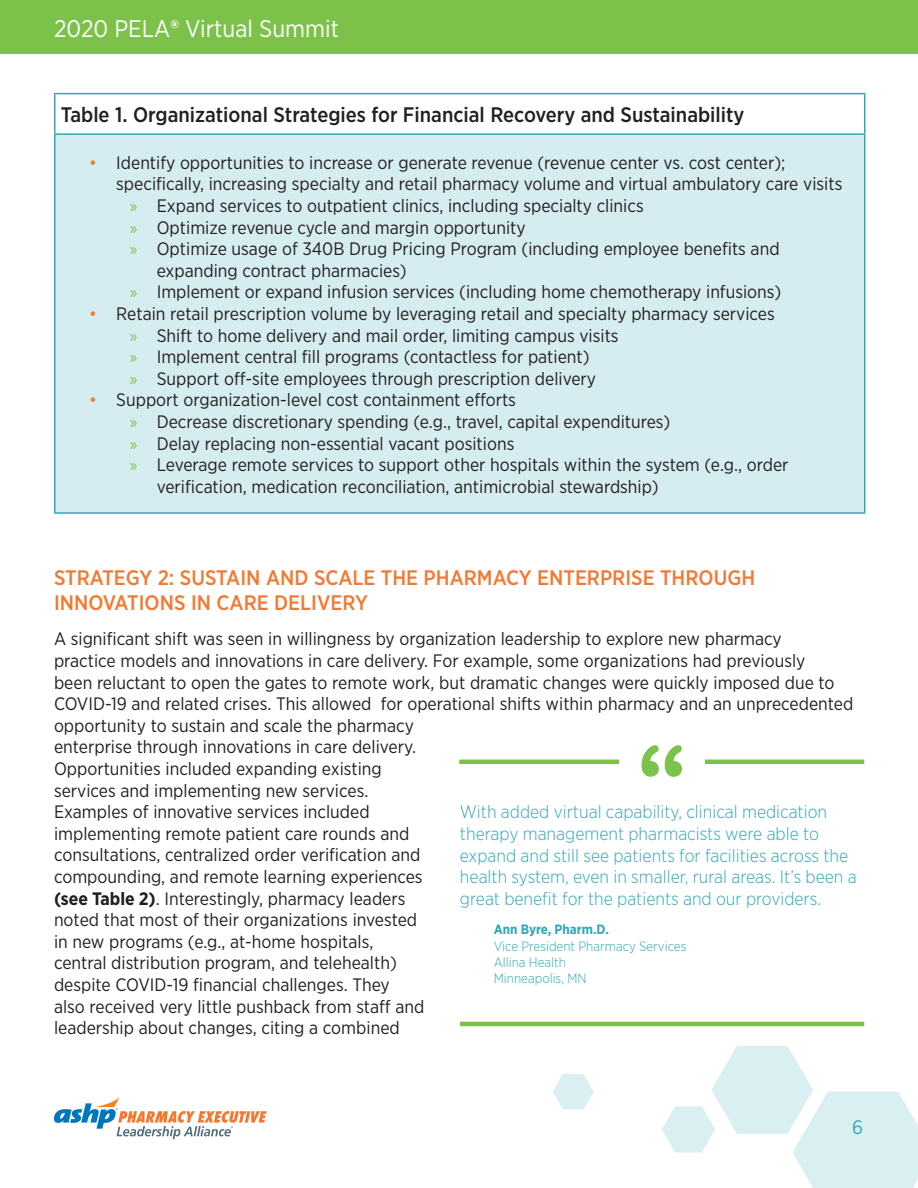
<style>
.page{position:relative;width:918px;height:1188px;background:#fff}
.page>*{position:absolute;margin:0;border:0;box-sizing:border-box;transform-origin:0 0}
.t1{font:24px "Gotham Narrow";color:#fff}
.SubTitle{font:500 21px/25.2px "Gotham Narrow";color:#f37932}
.t2{font:500 21px "Gotham Narrow";color:#231f20}
.t3{font:19.5px "Gotham Narrow";color:#2fa7b5}
.Body_Copy{font:18px/21.6px "Gotham Narrow";color:#231f20}
.Body_Copy-2{font:300 18px/21.6px "Gotham Narrow";color:#2fa7b5}
.Body_Copy-3{font:300 13.5px "Gotham Narrow";color:#2fa7b5}
.Body_Copy-4{font:700 13.5px "Gotham Narrow";color:#2fa7b5}
.s1{font-weight:700}
.s2{color:#f37932}
.s3{font-family:"Myriad Pro";color:#7cc24a}
</style>
<div class="page">
<div style="left:0;top:0;width:918px;height:54px;background:#7cc24a"></div>
<svg style="left:54px;top:1097px;width:213px;height:42px"></svg>
<svg style="left:662px;top:1046px;width:256px;height:142px"></svg>
<svg style="left:553px;top:1074px;width:41px;height:35px"></svg>
<div style="left:55px;top:134px;width:810px;height:379px;background:#d5edf0"></div>
<hr style="left:54px;top:135px;width:2px;height:377px;background:#2fa7b5">
<hr style="left:864px;top:135px;width:2px;height:377px;background:#2fa7b5">
<hr style="left:54px;top:512px;width:812px;height:2px;background:#2fa7b5">
<hr style="left:54px;top:93px;width:812px;height:1px;background:#2fa7b5">
<hr style="left:54px;top:94px;width:2px;height:39px;background:#2fa7b5">
<hr style="left:864px;top:94px;width:2px;height:39px;background:#2fa7b5">
<hr style="left:54px;top:133px;width:812px;height:2px;background:#2fa7b5">
<hr style="left:459px;top:760px;width:405px;height:4px;background:#7cc24a">
<hr style="left:460px;top:1022px;width:404px;height:4px;background:#7cc24a">
<div style="left:619px;top:752px;width:86px;height:20px;background:#fff"></div>
<svg style="left:642px;top:745px;width:40px;height:32px"></svg>
<h1 class="t1" style="left:54px;top:13px;width:287px">2020 PELA<span class="s1">®</span> Virtual Summit</h1>
<p class="t2" style="left:61px;top:102px;width:685px">Table 1. Organizational Strategies for Financial Recovery and Sustainability</p>
<p class="Body_Copy" style="left:116px;top:151px;width:728px;text-indent:-27px"><span class="s2">•</span> Identify opportunities to increase or generate revenue (revenue center vs. cost center); specifically, increasing specialty and retail pharmacy volume and virtual ambulatory care visits</p>
<p class="Body_Copy" style="left:130px;top:194px;width:516px"><span class="s3">»</span> Expand services to outpatient clinics, including specialty clinics</p>
<p class="Body_Copy" style="left:130px;top:216px;width:397px"><span class="s3">»</span> Optimize revenue cycle and margin opportunity</p>
<p class="Body_Copy" style="left:157px;top:238px;width:624px;text-indent:-27px"><span class="s3">»</span> Optimize usage of 340B Drug Pricing Program (including employee benefits and expanding contract pharmacies)</p>
<p class="Body_Copy" style="left:130px;top:281px;width:653px"><span class="s3">»</span> Implement or expand infusion services (including home chemotherapy infusions)</p>
<p class="Body_Copy" style="left:89px;top:302px;width:687px"><span class="s2">•</span> Retain retail prescription volume by leveraging retail and specialty pharmacy services</p>
<p class="Body_Copy" style="left:130px;top:324px;width:490px"><span class="s3">»</span> Shift to home delivery and mail order, limiting campus visits</p>
<p class="Body_Copy" style="left:130px;top:346px;width:461px"><span class="s3">»</span> Implement central fill programs (contactless for patient)</p>
<p class="Body_Copy" style="left:130px;top:367px;width:468px"><span class="s3">»</span> Support off-site employees through prescription delivery</p>
<p class="Body_Copy" style="left:89px;top:389px;width:428px"><span class="s2">•</span> Support organization-level cost containment efforts</p>
<p class="Body_Copy" style="left:130px;top:410px;width:542px"><span class="s3">»</span> Decrease discretionary spending (e.g., travel, capital expenditures)</p>
<p class="Body_Copy" style="left:130px;top:432px;width:386px"><span class="s3">»</span> Delay replacing non-essential vacant positions</p>
<p class="Body_Copy" style="left:157px;top:454px;width:633px;text-indent:-27px"><span class="s3">»</span> Leverage remote services to support other hospitals within the system (e.g., order verification, medication reconciliation, antimicrobial stewardship)</p>
<p class="SubTitle" style="left:54px;top:565px;width:703px">STRATEGY 2: SUSTAIN AND SCALE THE PHARMACY ENTERPRISE THROUGH<br>INNOVATIONS IN CARE DELIVERY</p>
<p class="Body_Copy" style="left:54px;top:628px;width:801px">A significant shift was seen in willingness by organization leadership to explore new pharmacy<br>practice models and innovations in care delivery. For example, some organizations had previously<br>been reluctant to open the gates to remote work, but dramatic changes were quickly imposed due to COVID-19 and related crises. This allowed for operational shifts within pharmacy and an unprecedented opportunity to sustain and scale the pharmacy<br>enterprise through innovations in care delivery.<br>Opportunities included expanding existing<br>services and implementing new services.<br>Examples of innovative services included<br>implementing remote patient care rounds and<br>consultations, centralized order verification and<br>compounding, and remote learning experiences<br><span class="s1">(see Table 2)</span>. Interestingly, pharmacy leaders<br>noted that most of their organizations invested<br>in new programs (e.g., at-home hospitals,<br>central distribution program, and telehealth)<br>despite COVID-19 financial challenges. They<br>also received very little pushback from staff and<br>leadership about changes, citing a combined</p>
<p class="Body_Copy-2" style="left:460px;top:801px;width:398px">With added virtual capability, clinical medication therapy management pharmacists were able to expand and still see patients for facilities across the health system, even in smaller, rural areas. It’s been a great benefit for the patients and our providers.</p>
<p class="Body_Copy-4" style="left:494px;top:921px;width:117px">Ann Byre, Pharm.D.</p>
<p class="Body_Copy-3" style="left:494px;top:938px;width:194px">Vice President Pharmacy Services</p>
<p class="Body_Copy-3" style="left:494px;top:954px;width:74px">Allina Health</p>
<p class="Body_Copy-3" style="left:494px;top:970px;width:94px">Minneapolis, MN</p>
<p class="t3" style="left:852px;top:1115px;width:12px">6</p>
</div>
